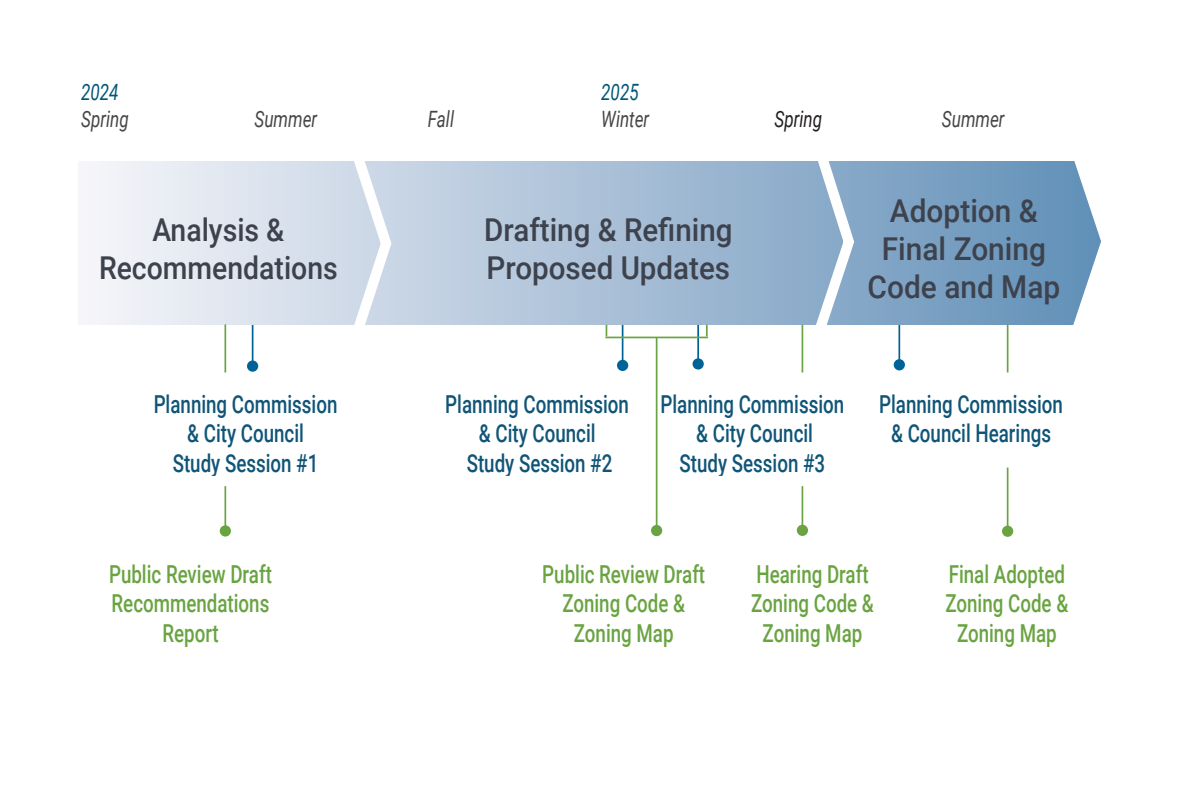
<style>
.page{position:relative;width:1195px;height:810px;background:#fff}
.page>*{position:absolute;margin:0;border:0;box-sizing:border-box;transform-origin:0 0}
.A__Task_Header{font:500 31.5px/37.8px "Roboto";color:#3d424d;scale:.94 1}
.A__Task_Header-2{font:500 31.5px/37.8px "Roboto";color:#3d424d;text-align:center;scale:.95 1}
.A__Task_Header-3{font:500 31.5px/37.8px "Roboto";color:#3d424d;text-align:center;scale:.9 1}
.t1{font:500 24.75px "Roboto";color:#105577;scale:.76 1}
.t2{font:500 24.75px/29.2px "Roboto";color:#6aa442;text-align:center;scale:.76 1}
.t3{font:italic 22.5px "Roboto";color:#454647;scale:.76 1}
.t4{font:italic 22.5px "Roboto";color:#005677;scale:.76 1}
.t5{font:italic 22.5px "Roboto";color:#231f20;scale:.76 1}
</style>
<div class="page">
<svg style="left:91px;top:162px;width:968px;height:163px;background:#aec4d9"></svg>
<svg style="left:342px;top:161px;width:55px;height:164px"></svg>
<svg style="left:805px;top:161px;width:54px;height:164px"></svg>
<svg style="left:1059px;top:161px;width:42px;height:164px"></svg>
<hr style="left:224px;top:324px;width:2px;height:207px;background:#6aa442">
<div style="left:220px;top:525px;width:11px;height:12px;background:#6aa442;border-radius:50%"></div>
<hr style="left:1007px;top:325px;width:1px;height:206px;background:#6aa442">
<div style="left:1002px;top:526px;width:11px;height:11px;background:#6aa442;border-radius:50%"></div>
<hr style="left:801px;top:325px;width:2px;height:205px;background:#6aa442">
<div style="left:797px;top:525px;width:11px;height:11px;background:#6aa442;border-radius:50%"></div>
<hr style="left:898px;top:325px;width:2px;height:40px;background:#006398">
<div style="left:894px;top:359px;width:11px;height:11px;background:#006398;border-radius:50%"></div>
<hr style="left:252px;top:325px;width:1px;height:41px;background:#006398">
<div style="left:247px;top:360px;width:11px;height:12px;background:#006398;border-radius:50%"></div>
<div style="left:144px;top:378px;width:203px;height:103px;background:#fff"></div>
<hr style="left:622px;top:325px;width:1px;height:40px;background:#006398">
<div style="left:617px;top:360px;width:11px;height:11px;background:#006398;border-radius:50%"></div>
<hr style="left:697px;top:325px;width:2px;height:39px;background:#006398">
<div style="left:692px;top:358px;width:12px;height:12px;background:#006398;border-radius:50%"></div>
<div style="left:651px;top:378px;width:202px;height:103px;background:#fff"></div>
<svg style="left:706px;top:325px;width:2px;height:11px"></svg>
<hr style="left:605px;top:337px;width:103px;height:1px;background:#6aa442">
<svg style="left:605px;top:325px;width:2px;height:11px"></svg>
<hr style="left:656px;top:338px;width:1px;height:193px;background:#6aa442">
<div style="left:651px;top:525px;width:11px;height:11px;background:#6aa442;border-radius:50%"></div>
<p class="t4" style="left:81px;top:76px;width:51px">2024</p>
<p class="t3" style="left:81px;top:103px;width:64px">Spring</p>
<p class="t3" style="left:254px;top:103px;width:84px">Summer</p>
<p class="t3" style="left:428px;top:103px;width:36px">Fall</p>
<p class="t4" style="left:601px;top:76px;width:51px">2025</p>
<p class="t3" style="left:601px;top:103px;width:65px">Winter</p>
<p class="t5" style="left:774px;top:103px;width:64px">Spring</p>
<p class="t3" style="left:942px;top:103px;width:84px">Summer</p>
<p class="A__Task_Header-3" style="left:99px;top:210px;width:267px">Analysis &amp;<br>Recommendations</p>
<p class="A__Task_Header" style="left:484px;top:210px;width:266px">Drafting &amp; Refining<br>Proposed Updates</p>
<p class="A__Task_Header-2" style="left:867px;top:191px;width:204px">Adoption &amp;<br>Final Zoning<br>Code and Map</p>
<p class="t1" style="left:154px;top:387px;width:243px">Planning Commission</p>
<p class="t1" style="left:187px;top:416px;width:155px">&amp; City Council</p>
<p class="t1" style="left:173px;top:445px;width:193px">Study Session #1</p>
<p class="t1" style="left:445px;top:387px;width:243px">Planning Commission</p>
<p class="t1" style="left:479px;top:416px;width:155px">&amp; City Council</p>
<p class="t1" style="left:467px;top:445px;width:193px">Study Session #2</p>
<p class="t1" style="left:660px;top:387px;width:243px">Planning Commission</p>
<p class="t1" style="left:696px;top:416px;width:155px">&amp; City Council</p>
<p class="t1" style="left:679px;top:445px;width:193px">Study Session #3</p>
<p class="t1" style="left:879px;top:387px;width:243px">Planning Commission</p>
<p class="t1" style="left:891px;top:416px;width:212px">&amp; Council Hearings</p>
<p class="t2" style="left:109px;top:559px;width:216px">Public Review Draft<br>Recommendations<br>Report</p>
<p class="t2" style="left:756px;top:559px;width:149px">Hearing Draft</p>
<p class="t2" style="left:542px;top:559px;width:216px">Public Review Draft<br>Zoning Code &amp;<br>Zoning Map</p>
<p class="t2" style="left:949px;top:559px;width:154px">Final Adopted</p>
<p class="t2" style="left:751px;top:588px;width:163px">Zoning Code &amp;<br>Zoning Map</p>
<p class="t2" style="left:945px;top:588px;width:163px">Zoning Code &amp;<br>Zoning Map</p>
</div>
